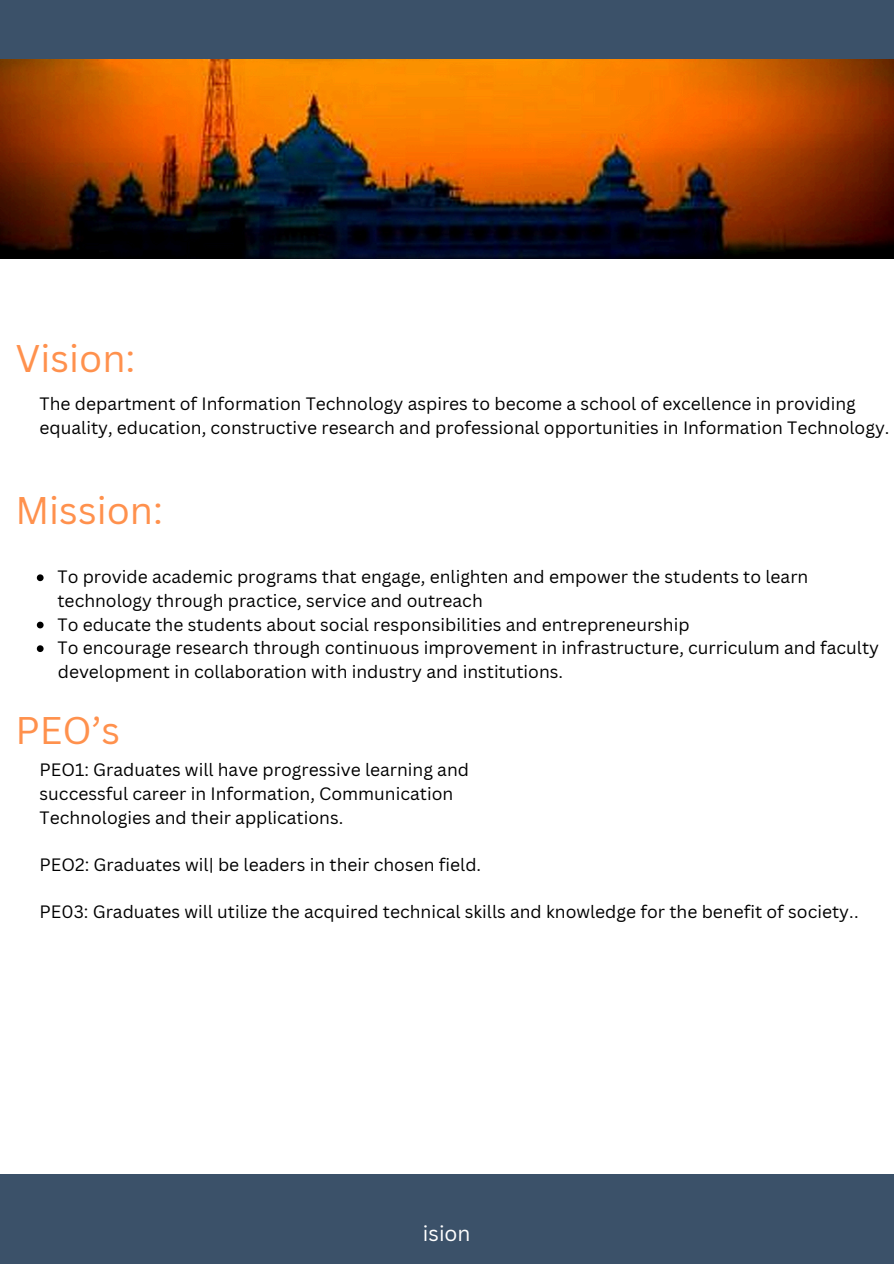
<style>
.page{position:relative;width:894px;height:1264px;background:#fff}
.page>*{position:absolute;margin:0;border:0;box-sizing:border-box;transform-origin:0 0}
.t1{font:37.5px "Canva Sans";color:#ff914d}
.t2{font:21px "Canva Sans";color:#fff}
.t3{font:17.4px/24px "Canva Sans";color:#000}
</style>
<div class="page">
<div style="left:0;top:0;width:893px;height:59px;background:#3b5169"></div>
<img style="left:0;top:59px;width:893px;height:199px">
<div style="left:0;top:1174px;width:893px;height:89px;background:#3b5169"></div>
<svg style="left:37px;top:574px;width:7px;height:7px"></svg>
<svg style="left:37px;top:621px;width:7px;height:7px"></svg>
<svg style="left:37px;top:645px;width:7px;height:7px"></svg>
<p class="t1" style="left:15px;top:332px;width:122px">Vision:</p>
<p class="t3" style="left:40px;top:391px;width:851px">The department of Information Technology aspires to become a school of excellence in providing equality, education, constructive research and professional opportunities in Information Technology.</p>
<p class="t1" style="left:15px;top:484px;width:149px">Mission:</p>
<p class="t3" style="left:57px;top:565px;width:752px">To provide academic programs that engage, enlighten and empower the students to learn technology through practice, service and outreach</p>
<p class="t3" style="left:57px;top:612px;width:633px">To educate the students about social responsibilities and entrepreneurship</p>
<p class="t3" style="left:57px;top:635px;width:822px">To encourage research through continuous improvement in infrastructure, curriculum and faculty</p>
<p class="t3" style="left:58px;top:659px;width:506px">development in collaboration with industry and institutions.</p>
<p class="t1" style="left:15px;top:703px;width:106px">PEO’s</p>
<p class="t3" style="left:40px;top:757px;width:431px">PEO1: Graduates will have progressive learning and</p>
<p class="t3" style="left:40px;top:781px;width:415px">successful career in Information, Communication</p>
<p class="t3" style="left:40px;top:805px;width:305px">Technologies and their applications.</p>
<p class="t3" style="left:40px;top:852px;width:443px">PEO2: Graduates wil| be leaders in their chosen field.</p>
<p class="t3" style="left:40px;top:899px;width:820px">PE03: Graduates will utilize the acquired technical skills and knowledge for the benefit of society..</p>
<p class="t2" style="left:423px;top:1217px;width:49px">ision</p>
</div>
